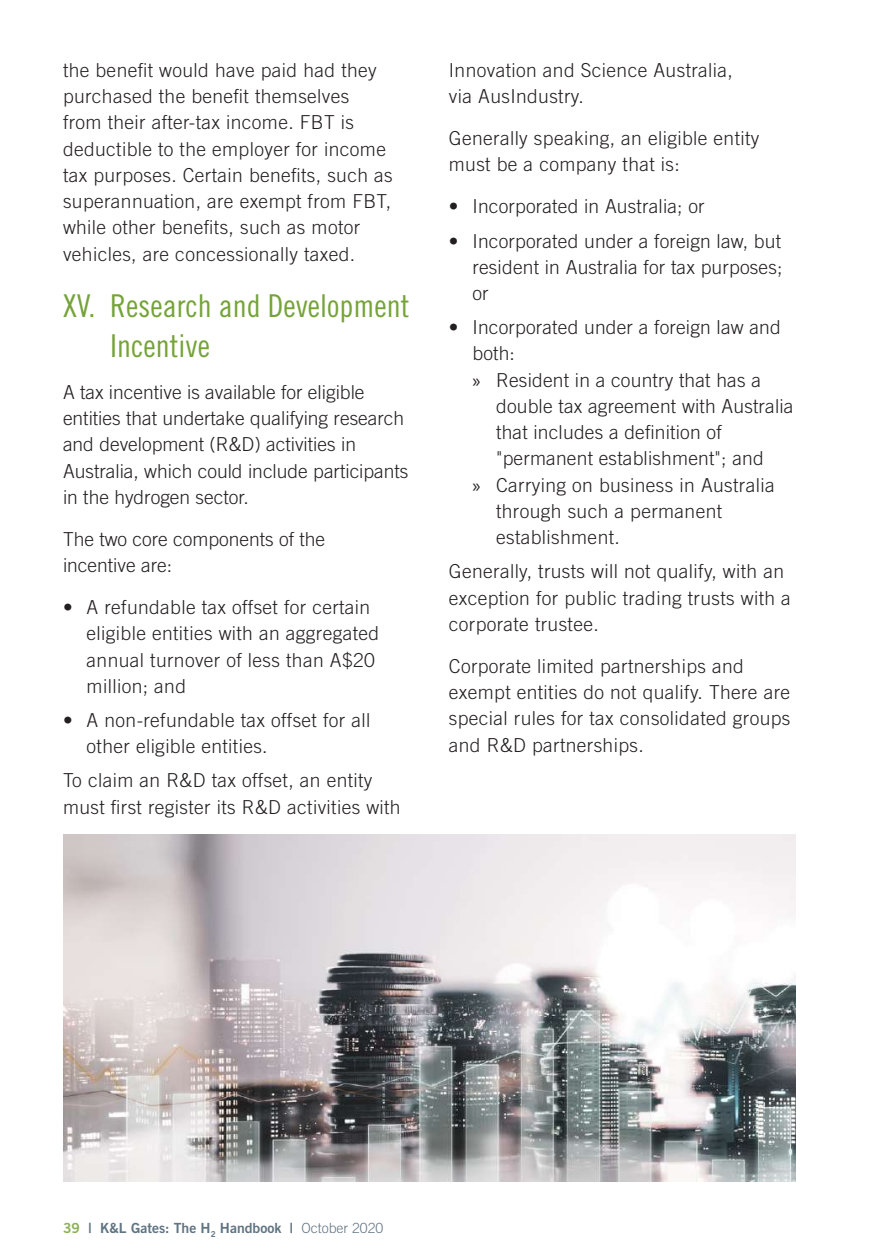
<style>
.page{position:relative;width:882px;height:1260px;background:#fff}
.page>*{position:absolute;margin:0;border:0;box-sizing:border-box;transform-origin:0 0}
.t1{font:31.5px/40.2px "Trade Gothic LT Std Cn 18";color:#75a338}
.t2{font:300 19.25px/26.2px "Trade Gothic LT Std";letter-spacing:.02em;color:#231f20}
.t3{font:300 19.25px/26.2px "Trade Gothic LT Std";color:#231f20}
.t4{font:14px "Trade Gothic LT Std Bd 2";color:#607482}
.s1{font-family:"Myriad Pro";font-weight:400}
.s2{color:#8cb058}
.s3{font-family:"Trade Gothic LT Std";font-weight:300}
</style>
<div class="page">
<img style="left:63px;top:835px;width:732px;height:346px">
<p class="t2" style="left:63px;top:57px;width:331px">the benefit would have paid had they purchased the benefit themselves from their after-tax income. FBT is deductible to the employer for income tax purposes. Certain benefits, such as superannuation, are exempt from FBT, while other benefits, such as motor vehicles, are concessionally taxed.</p>
<h1 class="t1" style="left:110px;top:285px;width:301px;text-indent:-47px">XV. Research and Development<br>Incentive</h1>
<p class="t3" style="left:63px;top:379px;width:347px">A tax incentive is available for eligible entities that undertake qualifying research and development (R&amp;D) activities in Australia, which could include participants in the hydrogen sector.</p>
<p class="t3" style="left:63px;top:526px;width:264px">The two core components of the incentive are:</p>
<p class="t2" style="left:87px;top:594px;width:294px;text-indent:-24px">• A refundable tax offset for certain eligible entities with an aggregated annual turnover of less than A$20 million; and</p>
<p class="t2" style="left:87px;top:707px;width:285px;text-indent:-24px">• A non-refundable tax offset for all other eligible entities.</p>
<p class="t2" style="left:63px;top:767px;width:339px">To claim an R&amp;D tax offset, an entity must first register its R&amp;D activities with</p>
<p class="t2" style="left:449px;top:57px;width:286px">Innovation and Science Australia, via AusIndustry.</p>
<p class="t2" style="left:449px;top:125px;width:312px">Generally speaking, an eligible entity must be a company that is:</p>
<p class="t2" style="left:449px;top:193px;width:257px">• Incorporated in Australia; or</p>
<p class="t2" style="left:472px;top:227px;width:311px;text-align:justify;text-indent:-24px">• Incorporated under a foreign law, but resident in Australia for tax purposes; or</p>
<p class="t2" style="left:472px;top:314px;width:310px;text-indent:-24px">• Incorporated under a foreign law and both:<br><span class="s1">»</span> Resident in a country that has a</p>
<p class="t2" style="left:496px;top:393px;width:299px">double tax agreement with Australia</p>
<p class="t2" style="left:496px;top:419px;width:227px">that includes a definition of</p>
<p class="t2" style="left:496px;top:445px;width:269px">"permanent establishment"; and</p>
<p class="t2" style="left:472px;top:471px;width:304px"><span class="s1">»</span> Carrying on business in Australia</p>
<p class="t2" style="left:496px;top:498px;width:228px">through such a permanent</p>
<p class="t2" style="left:496px;top:524px;width:125px">establishment.</p>
<p class="t2" style="left:449px;top:558px;width:344px">Generally, trusts will not qualify, with an exception for public trading trusts with a corporate trustee.</p>
<p class="t2" style="left:449px;top:653px;width:343px">Corporate limited partnerships and exempt entities do not qualify. There are special rules for tax consolidated groups and R&amp;D partnerships.</p>
<p class="t4" style="left:63px;top:1219px;width:322px"><span class="s2">39</span> | K&amp;L Gates: The H<sub>2</sub> Handbook | <span class="s3">October 2020</span></p>
</div>
